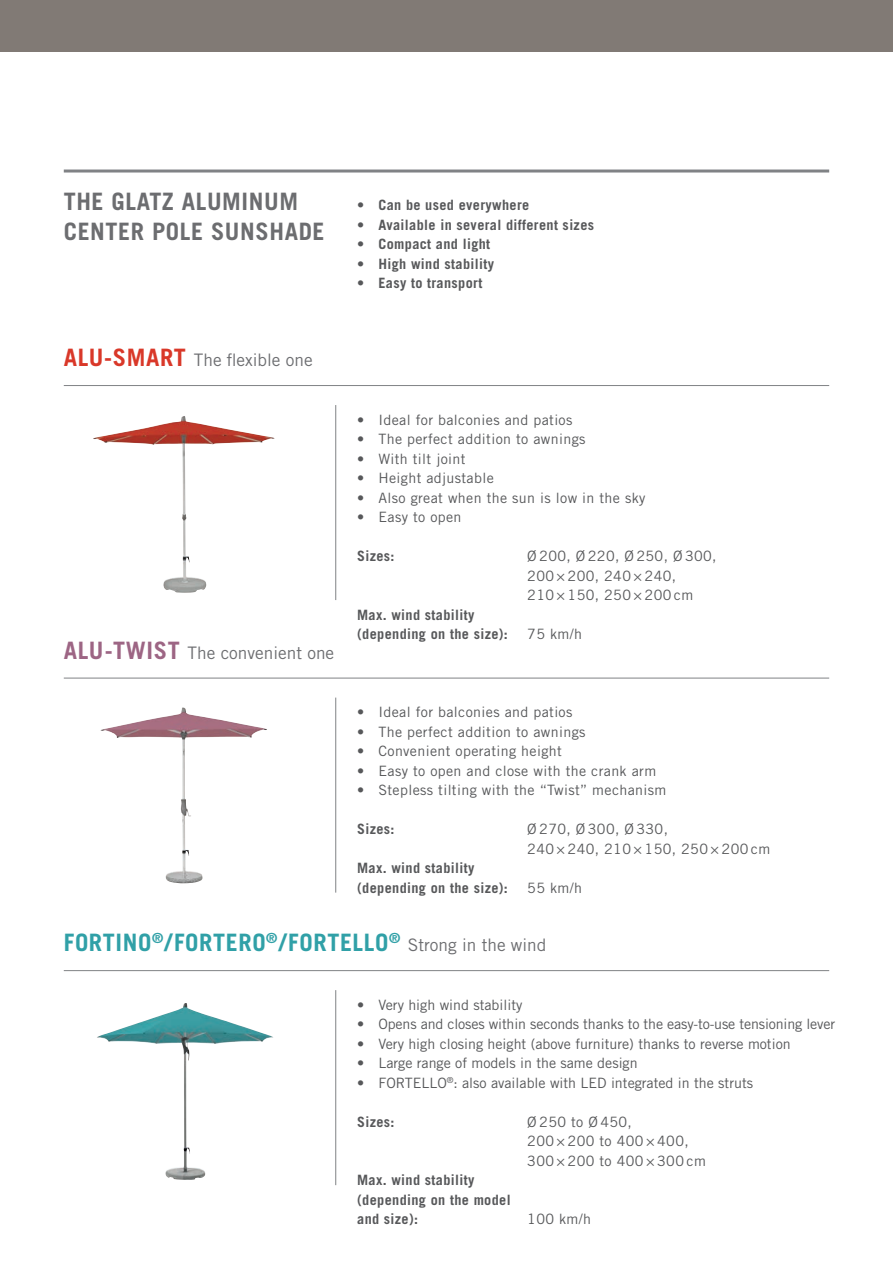
<style>
.page{position:relative;width:893px;height:1263px;background:#fff}
.page>*{position:absolute;margin:0;border:0;box-sizing:border-box;transform-origin:0 0}
.Subtitel{font:700 24px "Trade Gothic";letter-spacing:.025em;color:#6c6d70}
.t1{font:700 24px "Trade Gothic";letter-spacing:.025em;color:#30a0a7}
.t2{font:17.25px "Trade Gothic";color:#6c6d70}
.Lauftext{font:14.25px "Trade Gothic";letter-spacing:.025em;color:#57585a}
.Lauftext-2{font:700 14.25px "Trade Gothic";letter-spacing:.025em;color:#57585a}
.Lauftext-3{font:14.25px "Trade Gothic";color:#57585a}
.Lauftext-4{font:14.25px "Trade Gothic";letter-spacing:-.01em;color:#57585a}
.s1{font-weight:700;font-size:24px;color:#d93829}
.s2{font-weight:700;font-size:24px;color:#9d6584}
.s3{font-weight:400}
</style>
<div class="page">
<div style="left:0;top:0;width:893px;height:51px;background:#817a75"></div>
<img style="left:93px;top:416px;width:113px;height:177px">
<img style="left:100px;top:707px;width:104px;height:176px">
<img style="left:97px;top:1003px;width:109px;height:177px">
<hr style="left:64px;top:385px;width:765px;height:1px;background:#808285">
<hr style="left:64px;top:678px;width:765px;height:1px;background:#808285">
<hr style="left:64px;top:970px;width:765px;height:1px;background:#808285">
<hr style="left:335px;top:990px;width:1px;height:195px;background:#808285">
<hr style="left:335px;top:698px;width:1px;height:195px;background:#808285">
<hr style="left:335px;top:405px;width:1px;height:195px;background:#808285">
<hr style="left:64px;top:170px;width:765px;height:3px;background:#808285">
<p class="Subtitel" style="left:64px;top:187px;width:236px">THE GLATZ ALUMINUM</p>
<p class="Subtitel" style="left:64px;top:217px;width:262px">CENTER POLE SUNSHADE</p>
<p class="t2" style="left:64px;top:349px;width:250px"><span class="s1">ALU-SMART</span> The flexible one</p>
<p class="t2" style="left:64px;top:642px;width:272px"><span class="s2">ALU-TWIST</span> The convenient one</p>
<p class="Lauftext-2" style="left:357px;top:196px;width:174px"><span class="s3">•</span> Can be used everywhere</p>
<p class="Lauftext-2" style="left:357px;top:216px;width:238px"><span class="s3">•</span> Available in several different sizes</p>
<p class="Lauftext-2" style="left:357px;top:235px;width:135px"><span class="s3">•</span> Compact and light</p>
<p class="Lauftext-2" style="left:357px;top:255px;width:138px"><span class="s3">•</span> High wind stability</p>
<p class="Lauftext-2" style="left:357px;top:274px;width:127px"><span class="s3">•</span> Easy to transport</p>
<p class="Lauftext" style="left:357px;top:411px;width:217px">• Ideal for balconies and patios</p>
<p class="Lauftext" style="left:357px;top:430px;width:230px">• The perfect addition to awnings</p>
<p class="Lauftext" style="left:357px;top:450px;width:110px">• With tilt joint</p>
<p class="Lauftext" style="left:357px;top:469px;width:138px">• Height adjustable</p>
<p class="Lauftext" style="left:357px;top:489px;width:290px">• Also great when the sun is low in the sky</p>
<p class="Lauftext" style="left:357px;top:508px;width:106px">• Easy to open</p>
<p class="Lauftext-2" style="left:357px;top:547px;width:39px">Sizes:</p>
<p class="Lauftext" style="left:527px;top:547px;width:191px">Ø 200, Ø 220, Ø 250, Ø 300,</p>
<p class="Lauftext" style="left:527px;top:567px;width:150px">200 × 200, 240 × 240,</p>
<p class="Lauftext" style="left:527px;top:586px;width:168px">210 × 150, 250 × 200 cm</p>
<p class="Lauftext-2" style="left:357px;top:606px;width:119px">Max. wind stability</p>
<p class="Lauftext-2" style="left:357px;top:625px;width:152px">(depending on the size):</p>
<p class="Lauftext" style="left:527px;top:625px;width:56px">75 km/h</p>
<p class="Lauftext" style="left:357px;top:703px;width:217px">• Ideal for balconies and patios</p>
<p class="Lauftext" style="left:357px;top:723px;width:230px">• The perfect addition to awnings</p>
<p class="Lauftext" style="left:357px;top:742px;width:206px">• Convenient operating height</p>
<p class="Lauftext" style="left:357px;top:762px;width:301px">• Easy to open and close with the crank arm</p>
<p class="Lauftext" style="left:357px;top:781px;width:311px">• Stepless tilting with the “Twist” mechanism</p>
<p class="Lauftext-2" style="left:357px;top:820px;width:39px">Sizes:</p>
<p class="Lauftext" style="left:527px;top:820px;width:142px">Ø 270, Ø 300, Ø 330,</p>
<p class="Lauftext" style="left:527px;top:840px;width:244px">240 × 240, 210 × 150, 250 × 200 cm</p>
<p class="Lauftext-2" style="left:357px;top:859px;width:119px">Max. wind stability</p>
<p class="Lauftext-2" style="left:357px;top:879px;width:152px">(depending on the size):</p>
<p class="Lauftext" style="left:527px;top:879px;width:56px">55 km/h</p>
<p class="t1" style="left:64px;top:928px;width:338px">FORTINO<sup>®</sup> /FORTERO<sup>®</sup> /FORTELLO<sup>®</sup></p>
<p class="t2" style="left:408px;top:934px;width:140px">Strong in the wind</p>
<p class="Lauftext-3" style="left:357px;top:996px;width:167px">• Very high wind stability</p>
<p class="Lauftext-4" style="left:357px;top:1015px;width:479px">• Opens and closes within seconds thanks to the easy-to-use tensioning lever</p>
<p class="Lauftext-3" style="left:357px;top:1035px;width:435px">• Very high closing height (above furniture) thanks to reverse motion</p>
<p class="Lauftext-3" style="left:357px;top:1054px;width:282px">• Large range of models in the same design</p>
<p class="Lauftext-3" style="left:357px;top:1074px;width:397px">• FORTELLO<sup>®</sup>: also available with LED integrated in the struts</p>
<p class="Lauftext-2" style="left:357px;top:1113px;width:39px">Sizes:</p>
<p class="Lauftext" style="left:527px;top:1113px;width:106px">Ø 250 to Ø 450,</p>
<p class="Lauftext" style="left:527px;top:1132px;width:163px">200 × 200 to 400 × 400,</p>
<p class="Lauftext" style="left:527px;top:1152px;width:180px">300 × 200 to 400 × 300 cm</p>
<p class="Lauftext-2" style="left:357px;top:1171px;width:119px">Max. wind stability</p>
<p class="Lauftext-2" style="left:357px;top:1191px;width:155px">(depending on the model</p>
<p class="Lauftext-2" style="left:357px;top:1210px;width:62px">and size):</p>
<p class="Lauftext" style="left:527px;top:1210px;width:65px">100 km/h</p>
</div>
